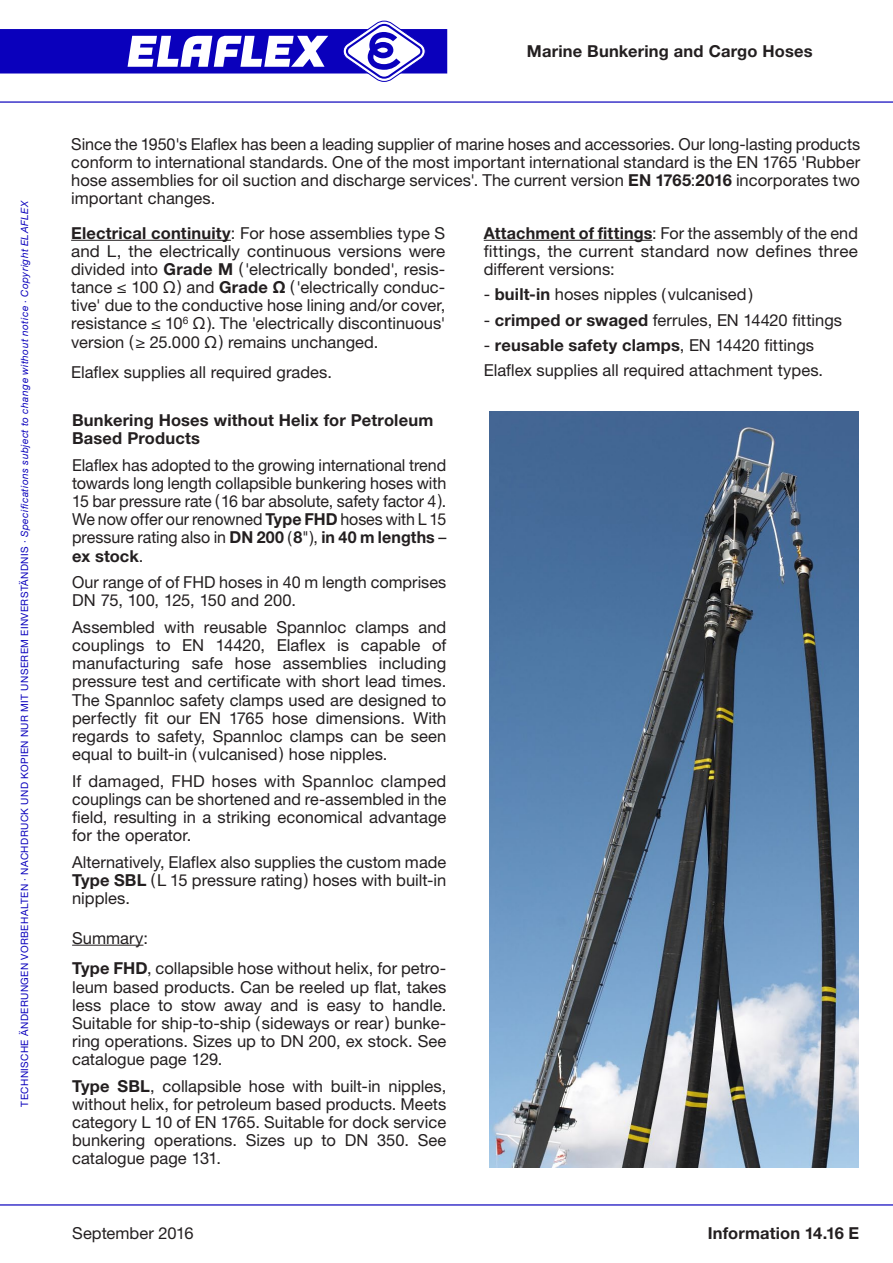
<style>
.page{position:relative;width:893px;height:1263px;background:#fff}
.page>*{position:absolute;margin:0;border:0;box-sizing:border-box;transform-origin:0 0}
.Headline_Vorderseite{font:16.5px/18.1px "Helvetica Neue LTW1 G";color:#231f20;text-align:justify}
.Fließtext_E{font:16.5px/18.1px "Helvetica Neue LTW1 G";color:#231f20;text-align:justify}
.Headline_Vorderseite-2{font:700 16.5px/18.1px "Helvetica Neue LTW1 G";letter-spacing:.01em;color:#231f20}
.Fließtext_E-2{font:700 16.5px "Helvetica Neue LTW1 G";letter-spacing:.01em;color:#231f20}
.Fließtext_D{font:700 16.5px "Helvetica Neue LTW1 G";letter-spacing:.01em;color:#231f20}
.Fließtext_D-2{font:16.5px "Helvetica Neue LTW1 G";color:#231f20}
.t1{font:10.05px "Helvetica Neue LTW1 G";letter-spacing:.04em;color:#0a00bc}
.s1{font-style:italic}
.s2{font-weight:700}
.s3{font-weight:400}
</style>
<div class="page">
<hr style="left:0;top:1204px;width:893px;height:1px;background:#0a00bc">
<hr style="left:0;top:101px;width:893px;height:2px;background:#0a00bc">
<svg style="left:0;top:21px;width:447px;height:61px"></svg>
<hr style="left:72px;top:945px;width:71px;height:1px;background:#231f20">
<hr style="left:484px;top:240px;width:168px;height:1px;background:#231f20">
<hr style="left:71px;top:240px;width:160px;height:1px;background:#231f20">
<img style="left:489px;top:412px;width:369px;height:755px">
<p class="t1" style="left:18px;top:1106px;width:908px;rotate:-90deg">TECHNISCHE ÄNDERUNGEN VORBEHALTEN · NACHDRUCK UND KOPIEN NUR MIT UNSEREM EINVERSTÄNDNIS · <span class="s1">Specifications subject to change without notice · Copyright ELAFLEX</span></p>
<p class="Headline_Vorderseite-2" style="left:527px;top:42px;width:287px">Marine Bunkering and Cargo Hoses</p>
<p class="Headline_Vorderseite" style="left:71px;top:135px;width:790px">Since the 1950's Elaflex has been a leading supplier of marine hoses and accessories. Our long-lasting products conform to international standards. One of the most important international standard is the EN 1765 'Rubber hose assemblies for oil suction and discharge services'. The current version <span class="s2">EN 1765</span>:<span class="s2">2016</span> incorporates two important changes.</p>
<p class="Fließtext_E" style="left:71px;top:224px;width:376px"><span class="s2">Electrical continuity</span>: For hose assemblies type S and L, the electrically continuous versions were divided into <span class="s2">Grade M</span> ('electrically bonded', resis&shy;tance ≤ 100 Ω) and <span class="s2">Grade Ω</span> ('electrically conduc&shy;tive' due to the conductive hose lining and/or cover, resistance ≤ 10<sup>6</sup> Ω). The 'electrically discontinuous' version (≥ 25.000 Ω) remains unchanged.</p>
<p class="Fließtext_E" style="left:71px;top:363px;width:262px">Elaflex supplies all required grades.</p>
<p class="Headline_Vorderseite-2" style="left:72px;top:411px;width:363px">Bunkering Hoses without Helix for Petroleum<br>Based Products</p>
<p class="Headline_Vorderseite" style="left:72px;top:456px;width:376px">Elaflex has adopted to the growing international trend towards long length collapsible bunkering hoses with 15 bar pressure rate (16 bar absolute, safety factor 4).<br>We now offer our renowned <span class="s2">Type FHD</span> hoses with L 15 pressure rating also in <span class="s2">DN 200</span> (<span class="s2">8</span>"), <span class="s2">in 40 m lengths</span> – <span class="s2">ex stock</span>.</p>
<p class="Headline_Vorderseite" style="left:72px;top:573px;width:376px">Our range of of FHD hoses in 40 m length comprises<br>DN 75, 100, 125, 150 and 200.</p>
<p class="Headline_Vorderseite" style="left:72px;top:618px;width:376px">Assembled with reusable Spannloc clamps and couplings to EN 14420, Elaflex is capable of manufacturing safe hose assemblies including pressure test and certificate with short lead times.<br>The Spannloc safety clamps used are designed to perfectly fit our EN 1765 hose dimensions. With regards to safety, Spannloc clamps can be seen equal to built-in (vulcanised) hose nipples.</p>
<p class="Headline_Vorderseite" style="left:72px;top:772px;width:376px">If damaged, FHD hoses with Spannloc clamped couplings can be shortened and re-assembled in the field, resulting in a striking economical advantage for the operator.</p>
<p class="Headline_Vorderseite" style="left:72px;top:853px;width:376px">Alternatively, Elaflex also supplies the custom made <span class="s2">Type SBL</span> (L 15 pressure rating) hoses with built-in nipples.</p>
<p class="Fließtext_E" style="left:72px;top:928px;width:77px">Summary:</p>
<p class="Headline_Vorderseite" style="left:72px;top:959px;width:376px"><span class="s2">Type FHD</span>, collapsible hose without helix, for petro‑ leum based products. Can be reeled up flat, takes less place to stow away and is easy to handle.<br>Suitable for ship-to-ship (sideways or rear) bunke&shy;ring operations. Sizes up to DN 200, ex stock. See catalogue page 129.</p>
<p class="Headline_Vorderseite" style="left:72px;top:1077px;width:376px"><span class="s2">Type SBL</span>, collapsible hose with built-in nipples, without helix, for petroleum based products. Meets category L 10 of EN 1765. Suitable for dock service bunkering operations. Sizes up to DN 350. See catalogue page 131.</p>
<p class="Fließtext_E" style="left:484px;top:224px;width:376px"><span class="s2">Attachment of fittings</span>: For the assembly of the end fittings, the current standard now defines three different versions:</p>
<p class="Fließtext_E" style="left:484px;top:285px;width:271px">- <span class="s2">built-in</span> hoses nipples (vulcanised)</p>
<p class="Fließtext_E" style="left:484px;top:311px;width:360px">- <span class="s2">crimped or swaged</span> ferrules, EN 14420 fittings</p>
<p class="Fließtext_E-2" style="left:484px;top:335px;width:332px"><span class="s3">-</span> reusable safety clamps<span class="s3">, EN 14420 fittings</span></p>
<p class="Fließtext_E" style="left:484px;top:361px;width:341px">Elaflex supplies all required attachment types.</p>
<p class="Fließtext_D-2" style="left:72px;top:1223px;width:123px">September 2016</p>
<p class="Fließtext_D" style="left:708px;top:1223px;width:153px">Information 14.16 E</p>
</div>
